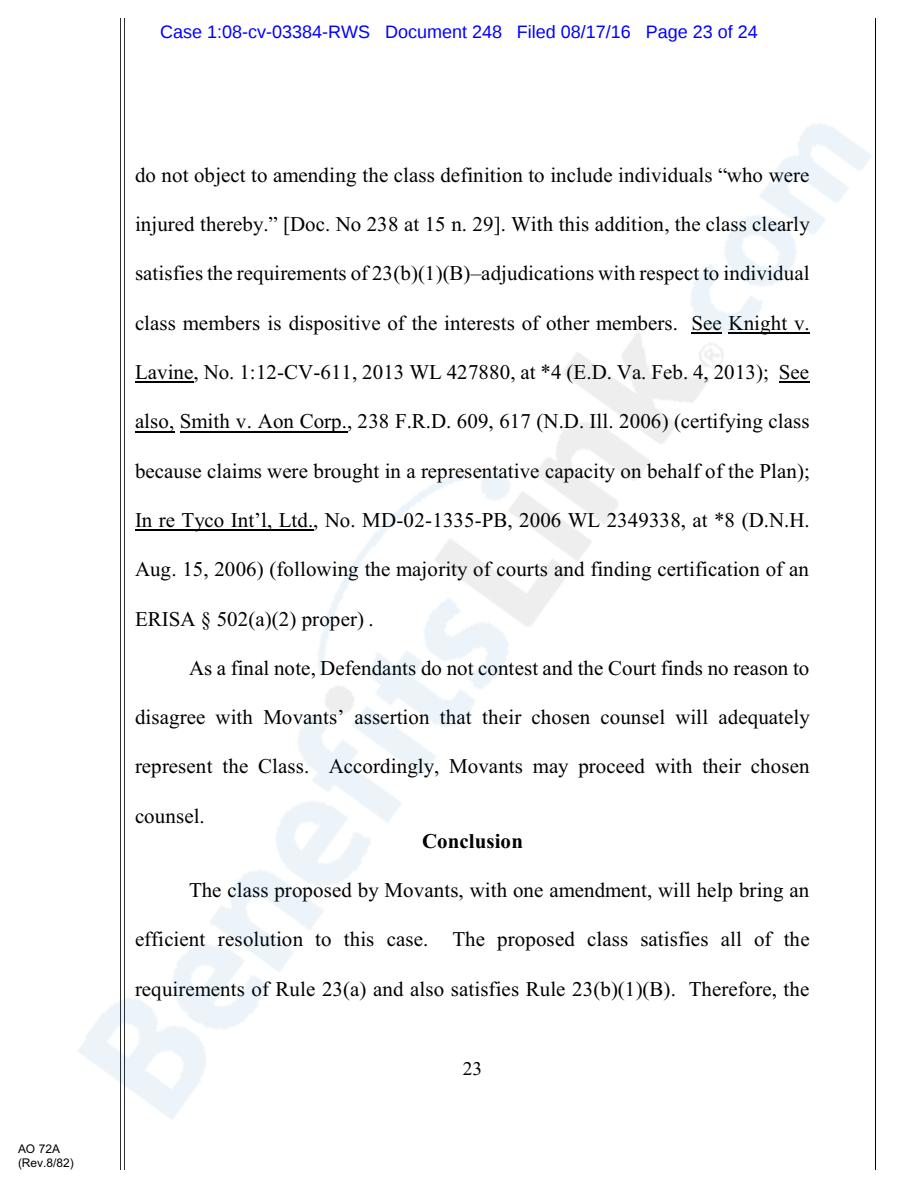
<style>
.page{position:relative;width:918px;height:1188px;background:#fff}
.page>*{position:absolute;margin:0;border:0;box-sizing:border-box;transform-origin:0 0}
.t1{font:21px "Times New Roman";color:#000}
.t2{font:700 21px "Times New Roman";color:#000}
.t3{font:19.5px "Times New Roman";color:#000}
.t4{font:18px "Liberation Sans";color:#00f}
.t5{font:12px/13.8px "Arial";color:#000}
</style>
<div class="page">
<hr style="left:120px;top:18px;width:1px;height:1152px;background:#2e2e2e">
<hr style="left:124px;top:18px;width:1px;height:1152px;background:#2e2e2e">
<hr style="left:875px;top:18px;width:1px;height:1152px;background:#000">
<img style="left:78px;top:123px;width:794px;height:996px">
<p class="t5" style="left:18px;top:1143px;width:57px">AO 72A (Rev.8/82)</p>
<p class="t4" style="left:160px;top:24px;width:599px">Case 1:08-cv-03384-RWS Document 248 Filed 08/17/16 Page 23 of 24</p>
<p class="t1" style="left:135px;top:167px;width:676px">do not object to amending the class definition to include individuals “who were</p>
<p class="t1" style="left:135px;top:216px;width:676px">injured thereby.” [Doc. No 238 at 15 n. 29]. With this addition, the class clearly</p>
<p class="t1" style="left:135px;top:266px;width:676px">satisfies the requirements of 23(b)(1)(B)–adjudications with respect to individual</p>
<p class="t1" style="left:135px;top:315px;width:676px">class members is dispositive of the interests of other members. See Knight v.</p>
<p class="t1" style="left:135px;top:364px;width:676px">Lavine, No. 1:12-CV-611, 2013 WL 427880, at *4 (E.D. Va. Feb. 4, 2013); See</p>
<p class="t1" style="left:135px;top:414px;width:676px">also, Smith v. Aon Corp., 238 F.R.D. 609, 617 (N.D. Ill. 2006) (certifying class</p>
<p class="t1" style="left:135px;top:463px;width:676px">because claims were brought in a representative capacity on behalf of the Plan);</p>
<p class="t1" style="left:135px;top:512px;width:676px">In re Tyco Int’l, Ltd., No. MD-02-1335-PB, 2006 WL 2349338, at *8 (D.N.H.</p>
<p class="t1" style="left:135px;top:562px;width:675px">Aug. 15, 2006) (following the majority of courts and finding certification of an</p>
<p class="t1" style="left:135px;top:611px;width:240px">ERISA § 502(a)(2) proper) .</p>
<p class="t1" style="left:189px;top:660px;width:622px">As a final note, Defendants do not contest and the Court finds no reason to</p>
<p class="t1" style="left:135px;top:710px;width:676px">disagree with Movants’ assertion that their chosen counsel will adequately</p>
<p class="t1" style="left:135px;top:759px;width:676px">represent the Class. Accordingly, Movants may proceed with their chosen</p>
<p class="t1" style="left:135px;top:808px;width:71px">counsel.</p>
<p class="t2" style="left:422px;top:834px;width:102px">Conclusion</p>
<p class="t1" style="left:189px;top:883px;width:622px">The class proposed by Movants, with one amendment, will help bring an</p>
<p class="t1" style="left:135px;top:932px;width:676px">efficient resolution to this case. The proposed class satisfies all of the</p>
<p class="t1" style="left:135px;top:981px;width:676px">requirements of Rule 23(a) and also satisfies Rule 23(b)(1)(B). Therefore, the</p>
<p class="t3" style="left:463px;top:1062px;width:21px">23</p>
</div>
